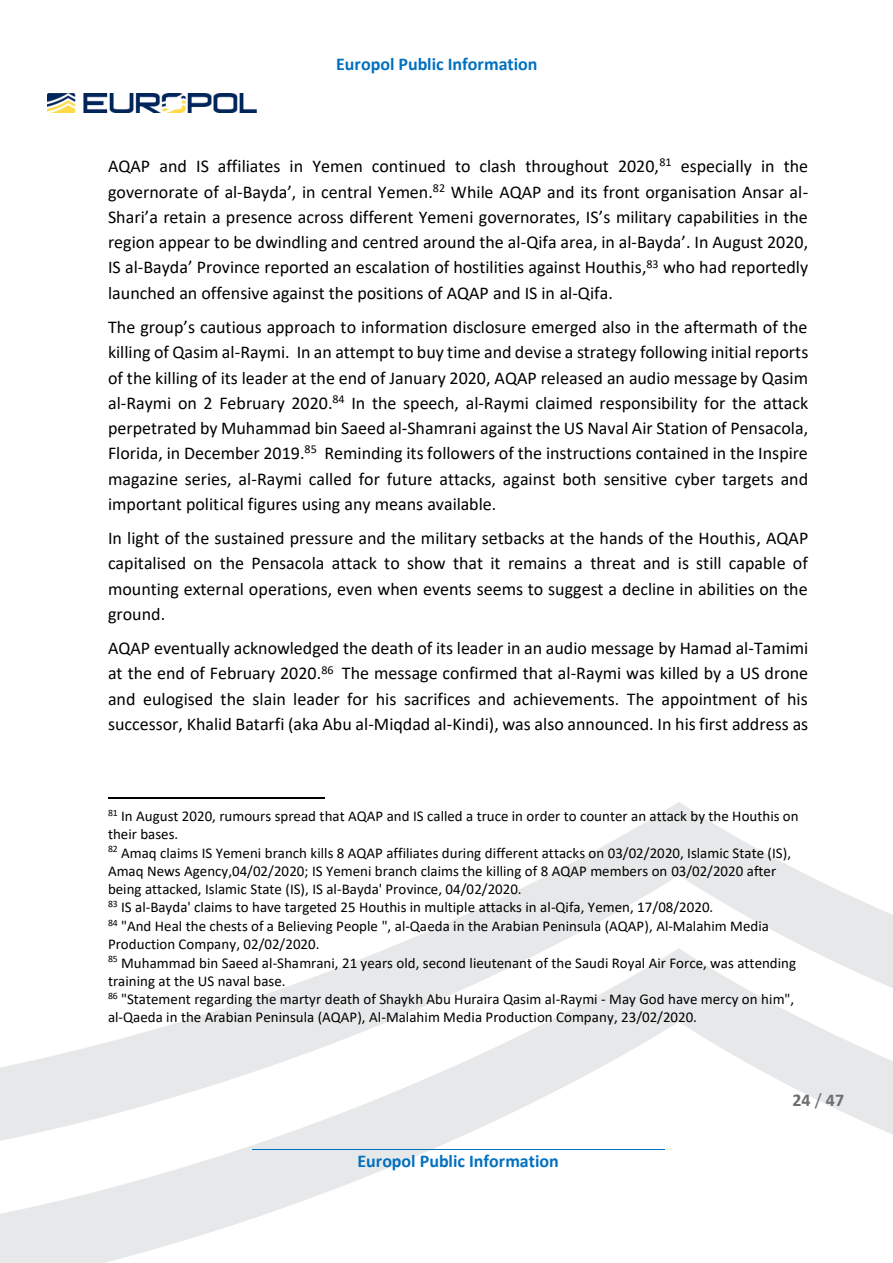
<style>
.page{position:relative;width:893px;height:1263px;background:#fff}
.page>*{position:absolute;margin:0;border:0;box-sizing:border-box;transform-origin:0 0}
.t1{font:18px/25.3px "Calibri";color:#000;text-align:justify}
.t2{font:700 18px "Calibri";color:#0070c0}
.t3{font:700 18px "Calibri";color:#6d6e70}
.t4{font:15px/18.3px "Calibri";color:#000}
.s1{font-weight:400}
</style>
<div class="page">
<img style="left:1px;top:802px;width:892px;height:461px">
<hr style="left:252px;top:1149px;width:412px;height:1px;background:#0070c0">
<img style="left:47px;top:93px;width:210px;height:20px">
<hr style="left:108px;top:798px;width:216px;height:1px;background:#000">
<p class="t2" style="left:336px;top:57px;width:203px">Europol Public Information</p>
<p class="t1" style="left:108px;top:155px;width:702px">AQAP and IS affiliates in Yemen continued to clash throughout 2020,<sup>81</sup> especially in the governorate of al-Bayda’, in central Yemen.<sup>82</sup> While AQAP and its front organisation Ansar al-Shari’a retain a presence across different Yemeni governorates, IS’s military capabilities in the region appear to be dwindling and centred around the al-Qifa area, in al-Bayda’. In August 2020, IS al-Bayda’ Province reported an escalation of hostilities against Houthis,<sup>83</sup> who had reportedly launched an offensive against the positions of AQAP and IS in al-Qifa.</p>
<p class="t1" style="left:108px;top:316px;width:702px">The group’s cautious approach to information disclosure emerged also in the aftermath of the killing of Qasim al-Raymi. In an attempt to buy time and devise a strategy following initial reports of the killing of its leader at the end of January 2020, AQAP released an audio message by Qasim al-Raymi on 2 February 2020.<sup>84</sup> In the speech, al-Raymi claimed responsibility for the attack perpetrated by Muhammad bin Saeed al-Shamrani against the US Naval Air Station of Pensacola, Florida, in December 2019.<sup>85</sup> Reminding its followers of the instructions contained in the Inspire magazine series, al-Raymi called for future attacks, against both sensitive cyber targets and important political figures using any means available.</p>
<p class="t1" style="left:108px;top:527px;width:702px">In light of the sustained pressure and the military setbacks at the hands of the Houthis, AQAP capitalised on the Pensacola attack to show that it remains a threat and is still capable of mounting external operations, even when events seems to suggest a decline in abilities on the ground.</p>
<p class="t1" style="left:108px;top:637px;width:702px">AQAP eventually acknowledged the death of its leader in an audio message by Hamad al-Tamimi at the end of February 2020.<sup>86</sup> The message confirmed that al-Raymi was killed by a US drone and eulogised the slain leader for his sacrifices and achievements. The appointment of his successor, Khalid Batarfi (aka Abu al-Miqdad al-Kindi), was also announced. In his first address as</p>
<p class="t4" style="left:108px;top:808px;width:692px"><sup>81</sup> In August 2020, rumours spread that AQAP and IS called a truce in order to counter an attack by the Houthis on their bases.</p>
<p class="t4" style="left:108px;top:845px;width:685px"><sup>82</sup> Amaq claims IS Yemeni branch kills 8 AQAP affiliates during different attacks on 03/02/2020, Islamic State (IS),<br>Amaq News Agency,04/02/2020; IS Yemeni branch claims the killing of 8 AQAP members on 03/02/2020 after being attacked, Islamic State (IS), IS al-Bayda' Province, 04/02/2020.</p>
<p class="t4" style="left:108px;top:899px;width:607px"><sup>83</sup> IS al-Bayda' claims to have targeted 25 Houthis in multiple attacks in al-Qifa, Yemen, 17/08/2020.</p>
<p class="t4" style="left:108px;top:918px;width:662px"><sup>84</sup> "And Heal the chests of a Believing People ", al-Qaeda in the Arabian Peninsula (AQAP), Al-Malahim Media<br>Production Company, 02/02/2020.</p>
<p class="t4" style="left:108px;top:955px;width:690px"><sup>85</sup> Muhammad bin Saeed al-Shamrani, 21 years old, second lieutenant of the Saudi Royal Air Force, was attending training at the US naval base.</p>
<p class="t4" style="left:108px;top:991px;width:688px"><sup>86</sup> "Statement regarding the martyr death of Shaykh Abu Huraira Qasim al-Raymi - May God have mercy on him", al-Qaeda in the Arabian Peninsula (AQAP), Al-Malahim Media Production Company, 23/02/2020.</p>
<p class="t2" style="left:357px;top:1153px;width:203px">Europol Public Information</p>
<p class="t3" style="left:793px;top:1092px;width:53px">24 <span class="s1">/</span> 47</p>
</div>
